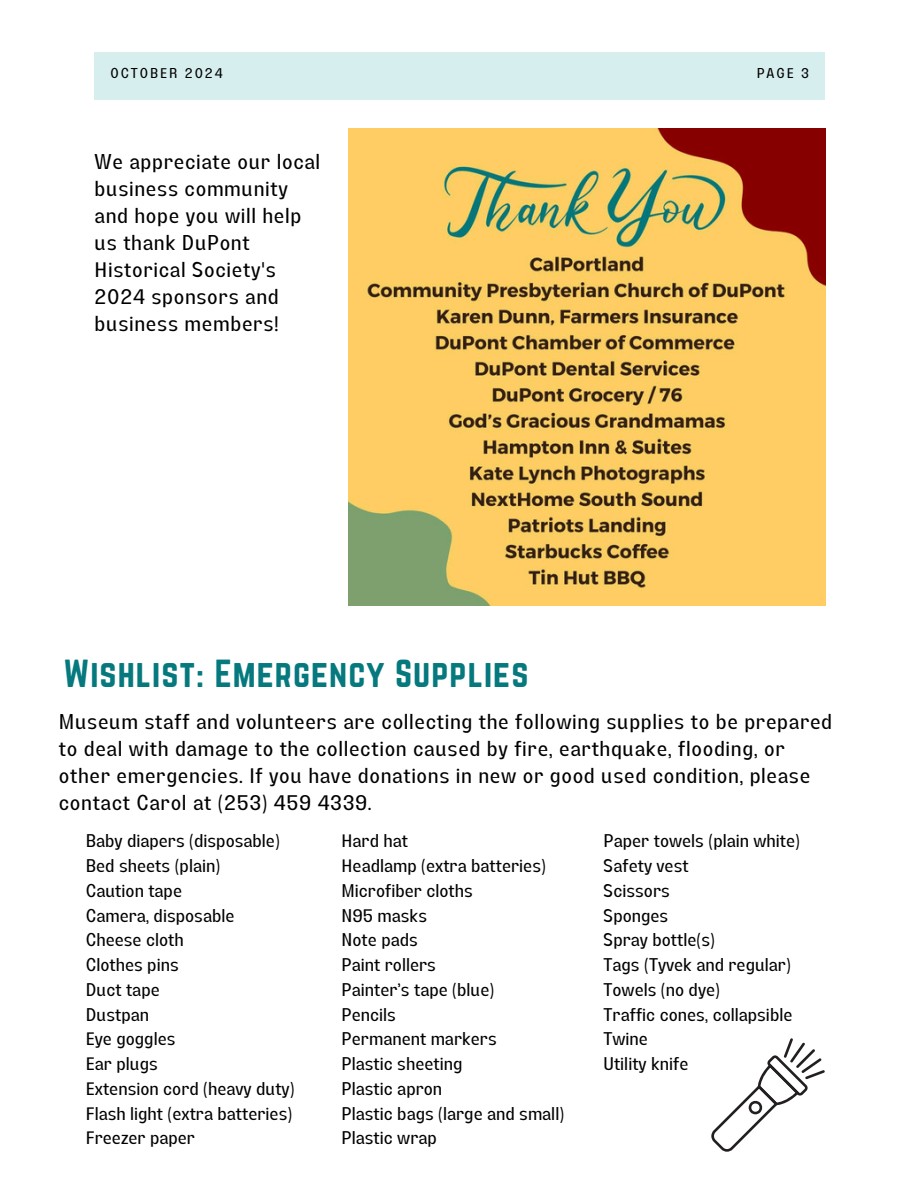
<style>
.page{position:relative;width:918px;height:1188px;background:#fff}
.page>*{position:absolute;margin:0;border:0;box-sizing:border-box;transform-origin:0 0}
.t1{font:34.2px "Norwester";letter-spacing:.03em;color:#05797d}
.t2{font:21px/27px "Lazord";letter-spacing:.03em;color:#000}
.t3{font:18px/24.8px "Lazord";color:#000}
.t4{font:13.95px "Lazord";letter-spacing:.14em;color:#000}
</style>
<div class="page">
<div style="left:95px;top:53px;width:730px;height:47px;background:#d7eeef"></div>
<img style="left:348px;top:128px;width:477px;height:477px">
<svg style="left:711px;top:1038px;width:114px;height:114px"></svg>
<p class="t4" style="left:111px;top:68px;width:114px">OCTOBER 2024</p>
<p class="t4" style="left:757px;top:68px;width:54px">PAGE 3</p>
<h2 class="t2" style="left:95px;top:150px;width:227px">We appreciate our local business community and hope you will help us thank DuPont<br>Historical Society's<br>2024 sponsors and business members!</h2>
<h1 class="t1" style="left:63px;top:653px;width:467px">Wishlist: Emergency Supplies</h1>
<p class="t2" style="left:59px;top:711px;width:775px">Museum staff and volunteers are collecting the following supplies to be prepared to deal with damage to the collection caused by fire, earthquake, flooding, or other emergencies. If you have donations in new or good used condition, please contact Carol at (253) 459 4339.</p>
<h2 class="t3" style="left:86px;top:831px;width:210px">Baby diapers (disposable)<br>Bed sheets (plain)<br>Caution tape<br>Camera, disposable<br>Cheese cloth<br>Clothes pins<br>Duct tape<br>Dustpan<br>Eye goggles<br>Ear plugs<br>Extension cord (heavy duty)<br>Flash light (extra batteries)<br>Freezer paper</h2>
<h3 class="t3" style="left:342px;top:831px;width:224px">Hard hat<br>Headlamp (extra batteries)<br>Microfiber cloths<br>N95 masks<br>Note pads<br>Paint rollers<br>Painter’s tape (blue)<br>Pencils<br>Permanent markers<br>Plastic sheeting<br>Plastic apron<br>Plastic bags (large and small)<br>Plastic wrap</h3>
<h3 class="t3" style="left:604px;top:831px;width:198px">Paper towels (plain white)<br>Safety vest<br>Scissors<br>Sponges<br>Spray bottle(s)<br>Tags (Tyvek and regular)<br>Towels (no dye)<br>Traffic cones, collapsible<br>Twine<br>Utility knife</h3>
</div>
